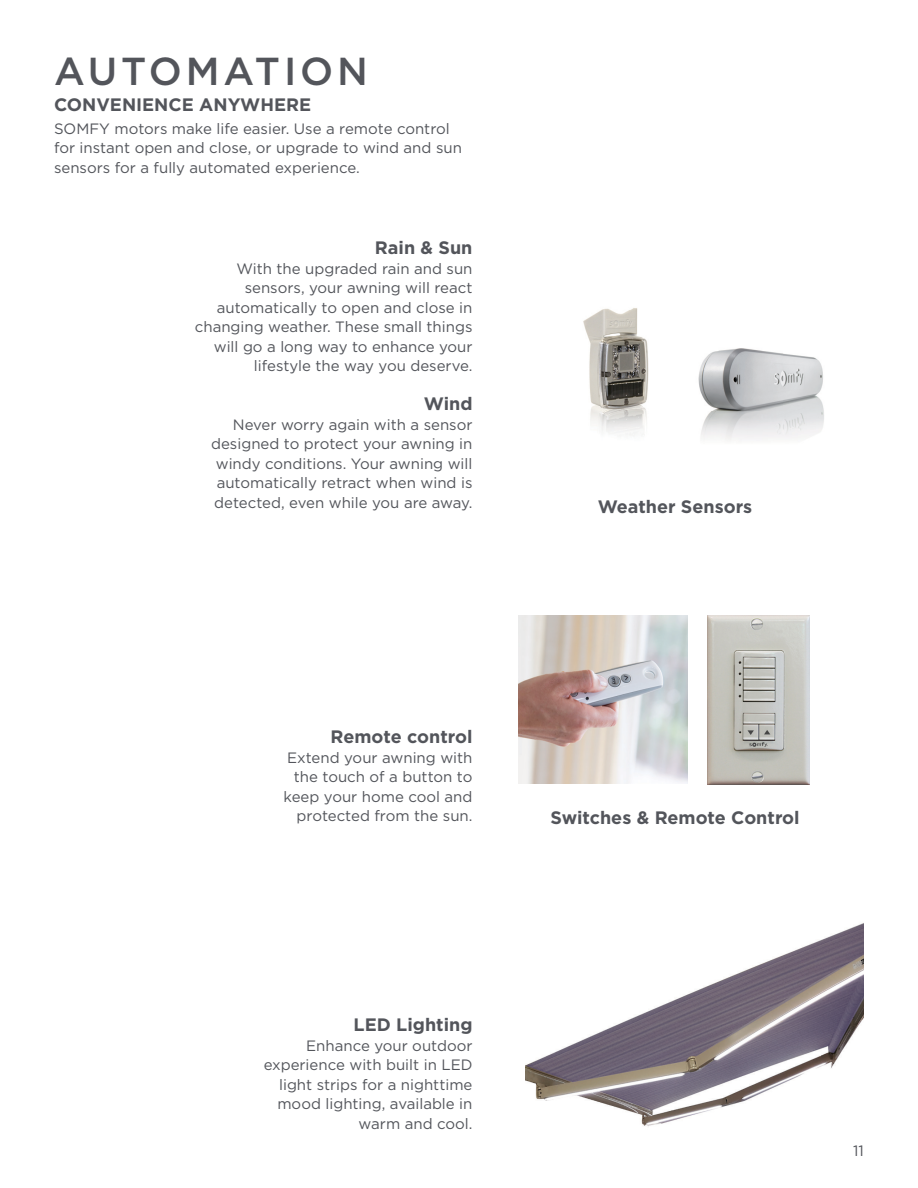
<style>
.page{position:relative;width:918px;height:1188px;background:#fff}
.page>*{position:absolute;margin:0;border:0;box-sizing:border-box;transform-origin:0 0}
.t1{font:500 39px "Gotham";letter-spacing:.1em;color:#53555b}
.t2{font:700 18px "Gotham";color:#53555b}
.t3{font:15px/19.5px "Gotham";color:#53555b;text-align:right}
</style>
<div class="page">
<img style="left:526px;top:923px;width:338px;height:204px">
<img style="left:583px;top:308px;width:66px;height:127px">
<img style="left:698px;top:348px;width:126px;height:93px">
<img style="left:518px;top:615px;width:169px;height:169px">
<img style="left:707px;top:616px;width:102px;height:168px">
<p class="t1" style="left:54px;top:46px;width:316px">AUTOMATION</p>
<p class="t2" style="left:54px;top:92px;width:259px">CONVENIENCE ANYWHERE</p>
<p class="t3" style="left:54px;top:119px;width:409px;text-align:left">SOMFY motors make life easier. Use a remote control for instant open and close, or upgrade to wind and sun sensors for a fully automated experience.</p>
<p class="t2" style="left:375px;top:236px;width:99px">Rain &amp; Sun</p>
<p class="t3" style="left:195px;top:258px;width:279px">With the upgraded rain and sun sensors, your awning will react automatically to open and close in changing weather. These small things will go a long way to enhance your lifestyle the way you deserve.</p>
<p class="t2" style="left:424px;top:392px;width:50px">Wind</p>
<p class="t3" style="left:211px;top:414px;width:263px">Never worry again with a sensor designed to protect your awning in windy conditions. Your awning will automatically retract when wind is detected, even while you are away.</p>
<p class="t2" style="left:598px;top:495px;width:156px">Weather Sensors</p>
<p class="t2" style="left:331px;top:725px;width:143px">Remote control</p>
<p class="t3" style="left:284px;top:747px;width:190px">Extend your awning with the touch of a button to keep your home cool and protected from the sun.</p>
<p class="t2" style="left:354px;top:1013px;width:120px">LED Lighting</p>
<p class="t3" style="left:264px;top:1035px;width:210px">Enhance your outdoor experience with built in LED light strips for a nighttime mood lighting, available in warm and cool.</p>
<p class="t2" style="left:550px;top:805px;width:251px">Switches &amp; Remote Control</p>
<p class="t3" style="left:853px;top:1140px;width:12px">11</p>
</div>
